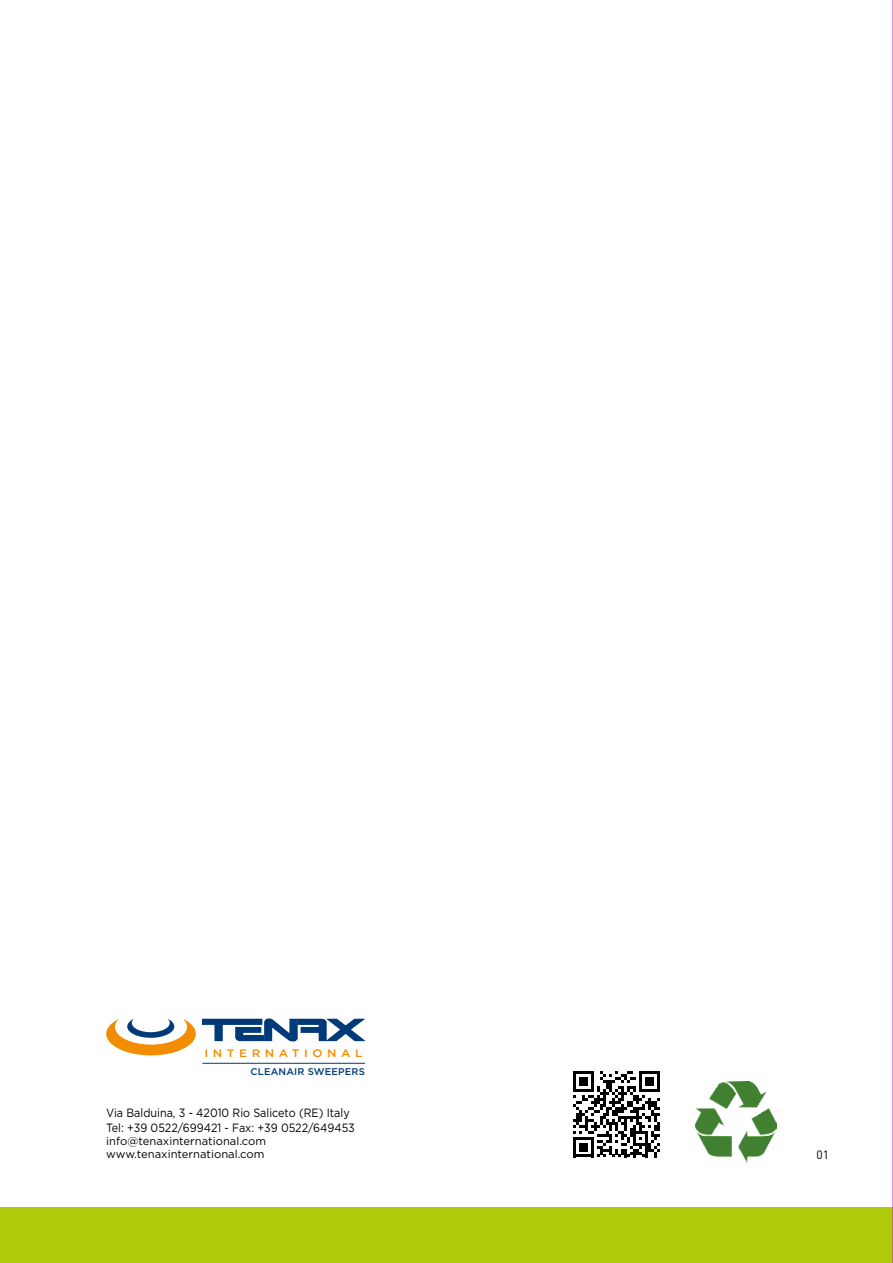
<style>
.page{position:relative;width:893px;height:1263px;background:#fff}
.page>*{position:absolute;margin:0;border:0;box-sizing:border-box;transform-origin:0 0}
.t1{font:12px/15px "Gotham";color:#000;scale:.9 1}
.t2{font:12px "DIN Pro";color:#000}
.t3{font:11.25px/12.8px "Gotham";color:#000}
.t4{font:500 10.8px "Gotham";letter-spacing:.385em;color:#f28c00;scale:1.1 1}
.t5{font:500 9.75px "Gotham";letter-spacing:.015em;color:#003a78}
</style>
<div class="page">
<div style="left:0;top:1208px;width:893px;height:55px;background:#afca0b"></div>
<svg style="left:106px;top:1018px;width:260px;height:37px"></svg>
<hr style="left:202px;top:1063px;width:163px;height:1px;background:#003a78">
<img style="left:696px;top:1082px;width:80px;height:80px">
<svg style="left:573px;top:1071px;width:87px;height:86px"></svg>
<hr style="left:892px;top:0;width:1px;height:1263px;background:#c028b9">
<p class="t4" style="left:204px;top:1046px;width:145px">INTERNATIONAL</p>
<p class="t5" style="left:251px;top:1065px;width:116px">CLEANAIR SWEEPERS</p>
<p class="t1" style="left:106px;top:1105px;width:278px">Via Balduina, 3 - 42010 Rio Saliceto (RE) Italy<br>Tel: +39 0522/699421 - Fax: +39 0522/649453</p>
<p class="t3" style="left:106px;top:1134px;width:161px">info@tenaxinternational.com www.tenaxinternational.com</p>
<p class="t2" style="left:816px;top:1146px;width:14px">01</p>
</div>
